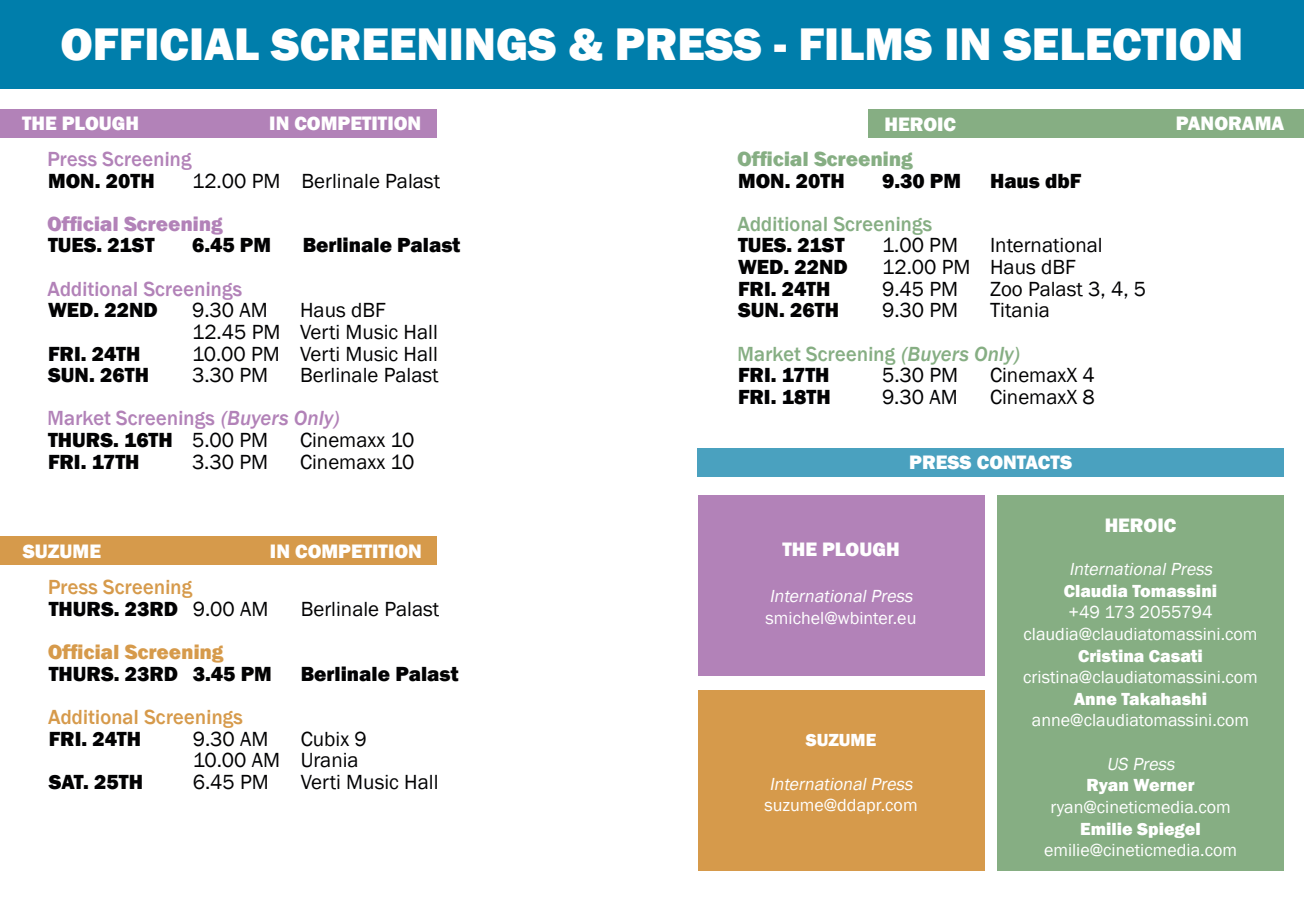
<style>
.page{position:relative;width:1304px;height:919px;background:#fff}
.page>*{position:absolute;margin:0;border:0;box-sizing:border-box;transform-origin:0 0}
.t1{font:800 47px "Franklin Gothic";color:#fff}
.t2{font:21px/21.6px "Franklin Gothic";color:#020203}
.t3{font:800 21px "Franklin Gothic";color:#020203}
.t4{font:italic 500 21px/21.6px "Franklin Gothic";color:#b282b8}
.t5{font:italic 500 21px/21.6px "Franklin Gothic";color:#d69a4b}
.t6{font:italic 500 21px "Franklin Gothic";color:#86ae83}
.t7{font:italic 800 21px "Franklin Gothic";color:#b282b8}
.t8{font:italic 800 21px "Franklin Gothic";color:#86ae83}
.t9{font:italic 800 21px "Franklin Gothic";color:#d69a4b}
.t10{font:800 20px "Franklin Gothic";color:#fff}
.t11{font:18px/21.6px "Franklin Gothic";color:#fff;text-align:center}
.t12{font:800 18px "Franklin Gothic";color:#fff}
.t13{font:italic 18px "Franklin Gothic";color:#fff}
.s1{font-weight:800;font-style:normal;color:#020203}
.s2{font-weight:400;font-style:normal;color:#020203}
</style>
<div class="page">
<div style="left:0;top:0;width:1304px;height:88px;background:#007eab"></div>
<div style="left:0;top:109px;width:436px;height:29px;background:#b282b8"></div>
<div style="left:868px;top:109px;width:436px;height:29px;background:#86ae83"></div>
<div style="left:1px;top:536px;width:436px;height:29px;background:#d69a4b"></div>
<div style="left:697px;top:495px;width:287px;height:180px;background:#b282b8"></div>
<div style="left:997px;top:495px;width:287px;height:375px;background:#86ae83"></div>
<div style="left:697px;top:690px;width:287px;height:180px;background:#d69a4b"></div>
<div style="left:697px;top:447px;width:587px;height:29px;background:#4aa1bf"></div>
<h1 class="t1" style="left:61px;top:13px;width:1184px">OFFICIAL SCREENINGS &amp; PRESS - FILMS IN SELECTION</h1>
<p class="t10" style="left:22px;top:111px;width:119px">THE PLOUGH</p>
<p class="t4" style="left:48px;top:148px;width:146px">Press Screening</p>
<p class="t3" style="left:48px;top:167px;width:108px">MON. 20TH</p>
<p class="t2" style="left:192px;top:170px;width:250px">12.00 PM Berlinale Palast</p>
<p class="t7" style="left:48px;top:210px;width:177px">OfficialScreening</p>
<p class="t3" style="left:48px;top:232px;width:108px">TUES. 21ST</p>
<p class="t3" style="left:192px;top:232px;width:81px">6.45 PM</p>
<p class="t3" style="left:303px;top:232px;width:159px">Berlinale Palast</p>
<p class="t4" style="left:48px;top:278px;width:201px">AdditionalScreenings</p>
<p class="t3" style="left:48px;top:296px;width:111px">WED. 22ND</p>
<p class="t2" style="left:192px;top:300px;width:77px">9.30 AM</p>
<p class="t10" style="left:269px;top:111px;width:154px">IN COMPETITION</p>
<p class="t2" style="left:192px;top:300px;width:247px;text-indent:108px">Haus dBF<br>12.45 PM Verti Music Hall</p>
<p class="t3" style="left:48px;top:340px;width:94px">FRI. 24TH</p>
<p class="t2" style="left:192px;top:343px;width:247px">10.00 PM Verti Music Hall</p>
<p class="t3" style="left:48px;top:361px;width:102px">SUN. 26TH</p>
<p class="t2" style="left:192px;top:365px;width:78px">3.30 PM</p>
<p class="t2" style="left:300px;top:365px;width:140px">Berlinale Palast</p>
<p class="t4" style="left:48px;top:408px;width:293px">MarketScreenings (B uye rs O n ly)<br><span class="s1">THURS. 16TH</span> <span class="s2">5.00 PM</span></p>
<p class="t2" style="left:300px;top:429px;width:116px">Cinemaxx 10</p>
<p class="t3" style="left:48px;top:448px;width:93px">FRI. 17TH</p>
<p class="t2" style="left:192px;top:451px;width:78px">3.30 PM</p>
<p class="t2" style="left:300px;top:451px;width:116px">Cinemaxx 10</p>
<p class="t10" style="left:23px;top:538px;width:80px">SUZUME</p>
<p class="t5" style="left:49px;top:577px;width:221px">Press Screening<br><span class="s1">THURS. 23RD</span> <span class="s2">9.00 AM</span></p>
<p class="t10" style="left:270px;top:538px;width:154px">IN COMPETITION</p>
<p class="t2" style="left:301px;top:598px;width:140px">Berlinale Palast</p>
<p class="t9" style="left:49px;top:638px;width:177px">OfficialScreening</p>
<p class="t3" style="left:49px;top:660px;width:225px">THURS. 23RD 3.45 PM</p>
<p class="t3" style="left:301px;top:660px;width:159px">Berlinale Palast</p>
<p class="t5" style="left:49px;top:706px;width:201px">AdditionalScreenings</p>
<p class="t3" style="left:49px;top:725px;width:94px">FRI. 24TH</p>
<p class="t2" style="left:193px;top:728px;width:77px">9.30 AM</p>
<p class="t2" style="left:193px;top:728px;width:176px;text-indent:108px">Cubix 9<br>10.00 AM Urania</p>
<p class="t3" style="left:49px;top:768px;width:96px">SAT. 25TH</p>
<p class="t2" style="left:193px;top:771px;width:78px">6.45 PM</p>
<p class="t2" style="left:301px;top:771px;width:139px">Verti Music Hall</p>
<p class="t10" style="left:884px;top:111px;width:73px">HEROIC</p>
<p class="t8" style="left:738px;top:145px;width:177px">OfficialScreening</p>
<p class="t3" style="left:738px;top:167px;width:108px">MON. 20TH</p>
<p class="t3" style="left:882px;top:167px;width:81px">9.30 PM</p>
<p class="t3" style="left:990px;top:167px;width:93px">Haus dbF</p>
<p class="t6" style="left:738px;top:211px;width:201px">AdditionalScreenings</p>
<p class="t3" style="left:738px;top:232px;width:108px">TUES. 21ST</p>
<p class="t2" style="left:882px;top:235px;width:78px">1.00 PM</p>
<p class="t2" style="left:990px;top:235px;width:114px">International</p>
<p class="t3" style="left:738px;top:253px;width:111px">WED. 22ND</p>
<p class="t2" style="left:882px;top:257px;width:195px">12.00 PM Haus dBF</p>
<p class="t3" style="left:738px;top:275px;width:94px">FRI. 24TH</p>
<p class="t2" style="left:882px;top:278px;width:78px">9.45 PM</p>
<p class="t2" style="left:990px;top:278px;width:158px">Zoo Palast 3, 4, 5</p>
<p class="t3" style="left:738px;top:296px;width:102px">SUN. 26TH</p>
<p class="t2" style="left:882px;top:300px;width:78px">9.30 PM</p>
<p class="t2" style="left:990px;top:300px;width:61px">Titania</p>
<p class="t6" style="left:738px;top:340px;width:283px">MarketScreening (B uye rs O n ly)</p>
<p class="t3" style="left:738px;top:361px;width:93px">FRI. 17TH</p>
<p class="t2" style="left:882px;top:365px;width:78px">5.30 PM</p>
<p class="t2" style="left:990px;top:365px;width:106px">CinemaxX 4</p>
<p class="t3" style="left:738px;top:383px;width:94px">FRI. 18TH</p>
<p class="t2" style="left:882px;top:386px;width:77px">9.30 AM</p>
<p class="t2" style="left:990px;top:386px;width:106px">CinemaxX 8</p>
<p class="t10" style="left:909px;top:449px;width:165px">PRESS CONTACTS</p>
<p class="t10" style="left:1176px;top:111px;width:110px">PANORAMA</p>
<p class="t10" style="left:782px;top:536px;width:119px">THE PLOUGH</p>
<p class="t13" style="left:769px;top:584px;width:149px">InternationalPress</p>
<p class="t11" style="left:766px;top:607px;width:152px">smichel@wbinter.eu</p>
<p class="t12" style="left:806px;top:728px;width:72px">SUZUME</p>
<p class="t13" style="left:769px;top:772px;width:149px">InternationalPress</p>
<p class="t11" style="left:764px;top:794px;width:155px">suzume@ddapr.com</p>
<p class="t10" style="left:1105px;top:512px;width:73px">HEROIC</p>
<p class="t13" style="left:1069px;top:558px;width:149px">InternationalPress</p>
<p class="t12" style="left:1064px;top:579px;width:155px">Claudia Tomassini</p>
<p class="t11" style="left:1023px;top:602px;width:236px">+49 173 2055794 claudia@claudiatomassini.com</p>
<p class="t12" style="left:1078px;top:644px;width:126px">Cristina Casati</p>
<p class="t11" style="left:1023px;top:666px;width:236px">cristina@claudiatomassini.com</p>
<p class="t12" style="left:1074px;top:687px;width:135px">Anne Takahashi</p>
<p class="t11" style="left:1032px;top:710px;width:219px">anne@claudiatomassini.com</p>
<p class="t13" style="left:1107px;top:752px;width:73px">US Press</p>
<p class="t12" style="left:1086px;top:773px;width:110px">Ryan Werner</p>
<p class="t11" style="left:1050px;top:796px;width:182px">ryan@cineticmedia.com</p>
<p class="t12" style="left:1080px;top:816px;width:122px">Emilie Spiegel</p>
<p class="t11" style="left:1044px;top:839px;width:195px">emilie@cineticmedia.com</p>
</div>
